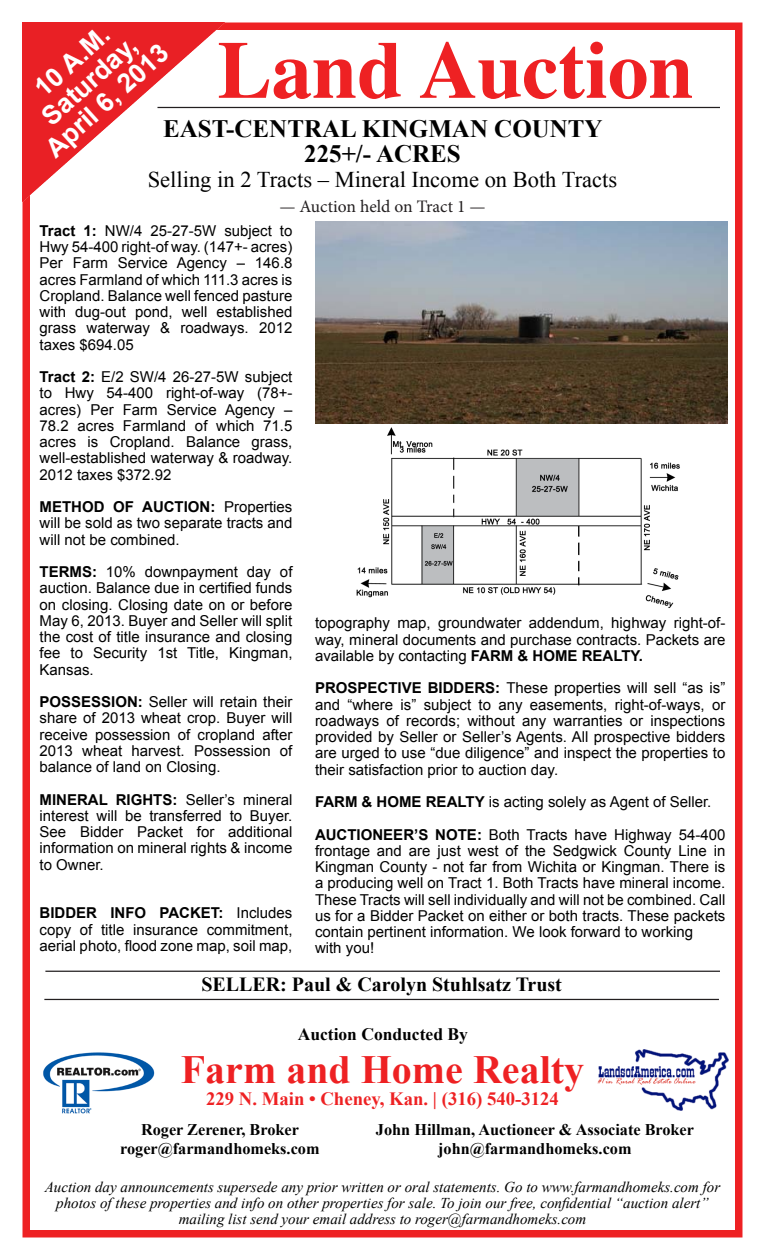
<style>
.page{position:relative;width:765px;height:1260px;background:#fff}
.page>*{position:absolute;margin:0;border:0;box-sizing:border-box;transform-origin:0 0}
.t1{font:700 81.25px "Times";color:#ee2123}
.t2{font:700 40px "Times New Roman";color:#ee2123}
.t3{font:700 26.25px "Arial";color:#fff}
.t4{font:700 25px "Times New Roman";color:#000}
.t5{font:22.5px "Times New Roman";color:#000}
.t6{font:700 20px "Times New Roman";color:#000}
.t7{font:700 18.75px "Times New Roman";color:#ee2123}
.t8{font:17.5px "Minion Pro";color:#231f20}
.t9{font:700 17.5px "Times New Roman";color:#000}
.t10{font:700 16.25px "Times New Roman";color:#000}
.t11{font:15px/16.2px "Arial";color:#000;text-align:justify}
.t12{font:italic 15px/16.2px "Times New Roman";color:#000;text-align:center}
.s1{font-weight:700}
</style>
<div class="page">
<div style="left:22px;top:22px;width:720px;height:1216px;border:8px solid #ee2123"></div>
<hr style="left:158px;top:107px;width:562px;height:1px;background:#231f20">
<img style="left:22px;top:22px;width:203px;height:203px">
<hr style="left:44px;top:999px;width:675px;height:1px;background:#231f20">
<hr style="left:45px;top:971px;width:675px;height:1px;background:#231f20">
<img style="left:597px;top:1050px;width:132px;height:61px">
<img style="left:43px;top:1052px;width:112px;height:62px">
<img style="left:315px;top:221px;width:413px;height:203px">
<img style="left:356px;top:427px;width:324px;height:181px">
<p class="t3" style="left:26px;top:79px;width:92px;rotate:-42deg">10 A.M.</p>
<p class="t1" style="left:217px;top:-7px;width:478px">Land Auction</p>
<p class="t4" style="left:163px;top:111px;width:441px">EAST-CENTRAL KINGMAN COUNTY</p>
<p class="t4" style="left:304px;top:136px;width:158px">225+/- ACRES</p>
<p class="t5" style="left:148px;top:164px;width:471px">Selling in 2 Tracts – Mineral Income on Both Tracts</p>
<p class="t8" style="left:279px;top:195px;width:208px">— Auction held on Tract 1 —</p>
<p class="t3" style="left:34px;top:107px;width:119px;rotate:-42deg">Saturday,</p>
<p class="t3" style="left:38px;top:139px;width:156px;rotate:-42deg">April 6, 2013</p>
<p class="t11" style="left:40px;top:223px;width:254px"><span class="s1">Tract 1:</span> NW/4 25-27-5W subject to Hwy 54-400 right-of way. (147+- acres)<br>Per Farm Service Agency – 146.8 acres Farmland of which 111.3 acres is Cropland. Balance well fenced pasture with dug-out pond, well established grass waterway &amp; roadways. 2012 taxes $694.05</p>
<p class="t11" style="left:40px;top:369px;width:254px"><span class="s1">Tract 2:</span> E/2 SW/4 26-27-5W subject to Hwy 54-400 right-of-way (78+- acres) Per Farm Service Agency – 78.2 acres Farmland of which 71.5 acres is Cropland. Balance grass, well-established waterway &amp; roadway.<br>2012 taxes $372.92</p>
<p class="t11" style="left:40px;top:499px;width:254px"><span class="s1">METHOD OF AUCTION:</span> Properties will be sold as two separate tracts and will not be combined.</p>
<p class="t11" style="left:40px;top:564px;width:254px"><span class="s1">TERMS:</span> 10% downpayment day of auction. Balance due in certified funds on closing. Closing date on or before May 6, 2013. Buyer and Seller will split the cost of title insurance and closing fee to Security 1st Title, Kingman, Kansas.</p>
<p class="t11" style="left:40px;top:694px;width:254px"><span class="s1">POSSESSION:</span> Seller will retain their share of 2013 wheat crop. Buyer will receive possession of cropland after 2013 wheat harvest. Possession of balance of land on Closing.</p>
<p class="t11" style="left:40px;top:791px;width:254px"><span class="s1">MINERAL RIGHTS:</span> Seller’s mineral interest will be transferred to Buyer.<br>See Bidder Packet for additional information on mineral rights &amp; income to Owner.</p>
<p class="t11" style="left:40px;top:905px;width:254px"><span class="s1">BIDDER INFO PACKET:</span> Includes copy of title insurance commitment, aerial photo, flood zone map, soil map,</p>
<p class="t11" style="left:315px;top:615px;width:412px">topography map, groundwater addendum, highway right-of&shy;way, mineral documents and purchase contracts. Packets are available by contacting <span class="s1">FARM &amp; HOME REALTY.</span></p>
<p class="t11" style="left:315px;top:680px;width:412px"><span class="s1">PROSPECTIVE BIDDERS:</span> These properties will sell “as is” and “where is” subject to any easements, right-of-ways, or roadways of records; without any warranties or inspections provided by Seller or Seller’s Agents. All prospective bidders are urged to use “due diligence” and inspect the properties to their satisfaction prior to auction day.</p>
<p class="t11" style="left:315px;top:794px;width:398px"><span class="s1">FARM &amp; HOME REALTY</span> is acting solely as Agent of Seller.</p>
<p class="t11" style="left:315px;top:826px;width:412px"><span class="s1">AUCTIONEER’S NOTE:</span> Both Tracts have Highway 54-400 frontage and are just west of the Sedgwick County Line in Kingman County - not far from Wichita or Kingman. There is a producing well on Tract 1. Both Tracts have mineral income.<br>These Tracts will sell individually and will not be combined. Call us for a Bidder Packet on either or both tracts. These packets contain pertinent information. We look forward to working</p>
<p class="t11" style="left:315px;top:940px;width:61px">with you!</p>
<p class="t6" style="left:201px;top:971px;width:362px">SELLER: Paul &amp; Carolyn Stuhlsatz Trust</p>
<p class="t9" style="left:298px;top:1022px;width:172px">Auction Conducted By</p>
<p class="t2" style="left:181px;top:1042px;width:405px">Farm and Home Realty</p>
<p class="t7" style="left:206px;top:1086px;width:354px">229 N. Main • Cheney, Kan. | (316) 540-3124</p>
<p class="t10" style="left:141px;top:1118px;width:159px">Roger Zerener, Broker</p>
<p class="t10" style="left:120px;top:1138px;width:201px">roger@farmandhomeks.com</p>
<p class="t10" style="left:376px;top:1118px;width:320px">John Hillman, Auctioneer &amp; Associate Broker</p>
<p class="t10" style="left:438px;top:1138px;width:195px">john@farmandhomeks.com</p>
<p class="t12" style="left:45px;top:1178px;width:677px">Auction day announcements supersede any prior written or oral statements. Go to www.farmandhomeks.com for photos of these properties and info on other properties for sale. To join our free, confidential “auction alert”</p>
<p class="t12" style="left:179px;top:1211px;width:409px">mailing list send your email address to roger@farmandhomeks.com</p>
</div>
